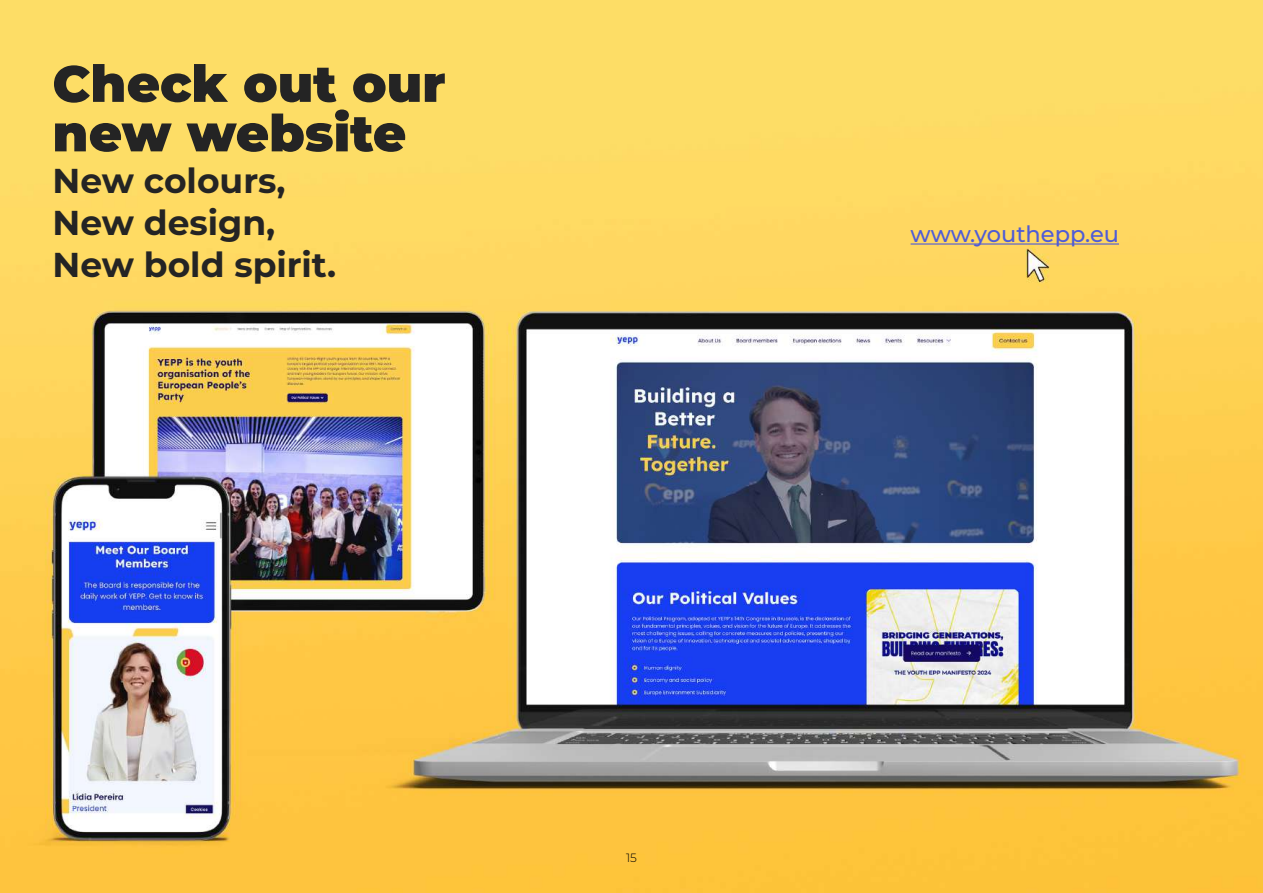
<style>
.page{position:relative;width:1263px;height:893px;background:#fff}
.page>*{position:absolute;margin:0;border:0;box-sizing:border-box;transform-origin:0 0}
.t1{font:900 51px/49.5px "Montserrat";color:#242424}
.t2{font:700 34.5px/42px "Montserrat";color:#242424}
.t3{font:500 22.5px "Montserrat";color:#4f5cd6}
.t4{font:300 12px "Montserrat";color:#000}
</style>
<div class="page">
<img style="left:0;top:0;width:1263px;height:893px">
<hr style="left:911px;top:243px;width:208px;height:2px;background:#4f5cd6">
<h1 class="t1" style="left:52px;top:56px;width:394px">Check out our new website</h1>
<p class="t2" style="left:52px;top:158px;width:285px">New colours,<br>New design,<br>New bold spirit.</p>
<p class="t4" style="left:626px;top:849px;width:12px">15</p>
<p class="t3" style="left:911px;top:218px;width:210px">www.youthepp.eu</p>
</div>
